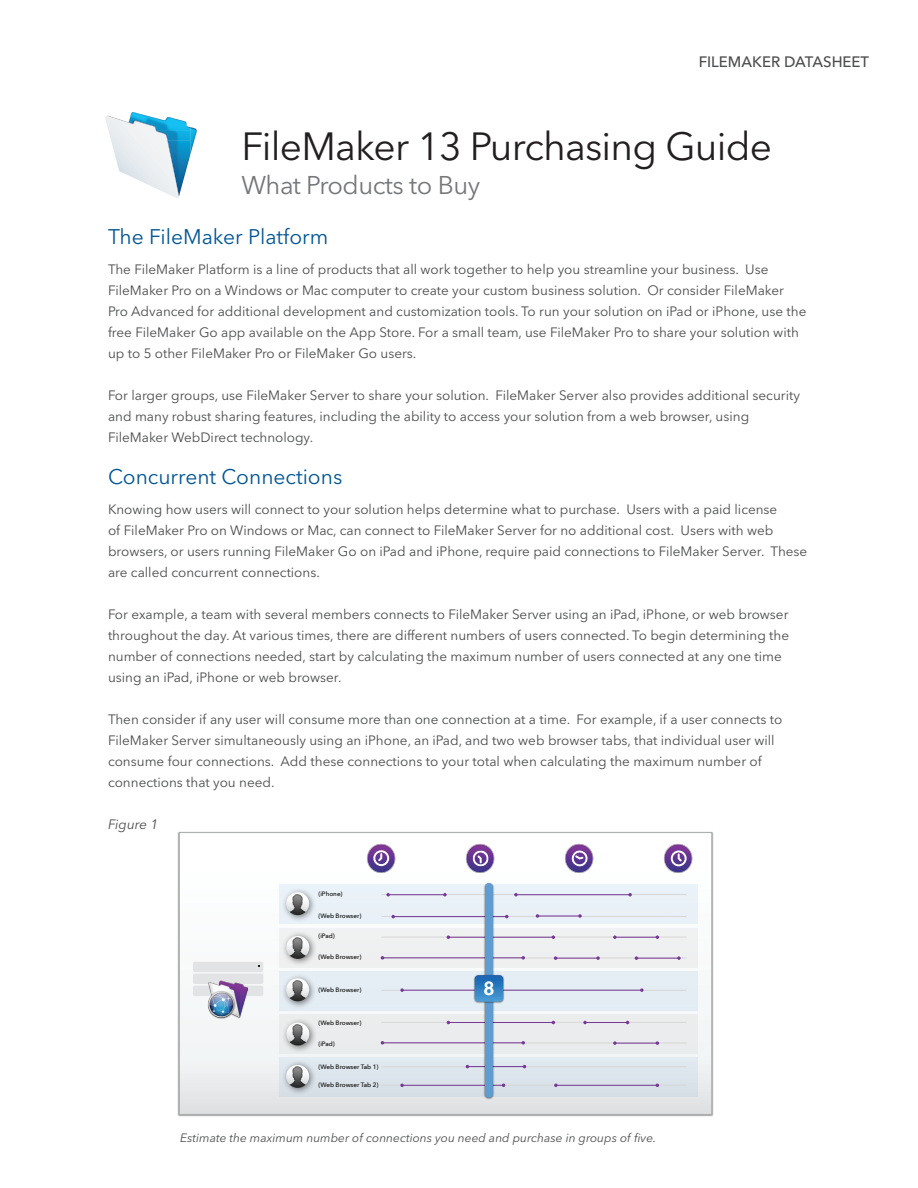
<style>
.page{position:relative;width:918px;height:1188px;background:#fff}
.page>*{position:absolute;margin:0;border:0;box-sizing:border-box;transform-origin:0 0}
.t1{font:39px "Avenir Next LT Pro";letter-spacing:-.02em;color:#231f20}
.t2{font:25.5px "Avenir Next LT Pro";letter-spacing:-.02em;color:#757679}
.t3{font:21px "Avenir Next LT Pro";color:#005595}
.t4{font:700 19.05px "Helvetica";color:#fff}
.t5{font:500 15px "Avenir Next LT Pro";color:#4b4c4d}
.t6{font:13.5px/21px "Avenir Next LT Pro";color:#4b4c4d}
.t7{font:italic 13.5px "Avenir Next LT Pro";color:#4b4c4d}
.t8{font:italic 12px "Avenir Next LT Pro";color:#4b4c4d}
.t9{font:500 6.3px "Avenir Next";color:#040503}
</style>
<div class="page">
<img style="left:190px;top:127px;width:7px;height:28px">
<img style="left:130px;top:112px;width:18px;height:4px">
<svg style="left:105px;top:116px;width:85px;height:83px"></svg>
<svg style="left:177px;top:831px;width:537px;height:286px"></svg>
<p class="t5" style="left:699px;top:53px;width:172px">FILEMAKER DATASHEET</p>
<h1 class="t1" style="left:241px;top:123px;width:532px">FileMaker 13 Purchasing Guide</h1>
<h2 class="t2" style="left:241px;top:170px;width:240px">What Products to Buy</h2>
<h3 class="t3" style="left:108px;top:224px;width:222px">The FileMaker Platform</h3>
<p class="t6" style="left:108px;top:259px;width:700px">The FileMaker Platform is a line of products that all work together to help you streamline your business. Use FileMaker Pro on a Windows or Mac computer to create your custom business solution. Or consider FileMaker Pro Advanced for additional development and customization tools. To run your solution on iPad or iPhone, use the free FileMaker Go app available on the App Store. For a small team, use FileMaker Pro to share your solution with up to 5 other FileMaker Pro or FileMaker Go users.</p>
<p class="t6" style="left:108px;top:385px;width:694px">For larger groups, use FileMaker Server to share your solution. FileMaker Server also provides additional security and many robust sharing features, including the ability to access your solution from a web browser, using<br>FileMaker WebDirect technology.</p>
<h3 class="t3" style="left:108px;top:464px;width:236px">Concurrent Connections</h3>
<p class="t6" style="left:108px;top:499px;width:701px">Knowing how users will connect to your solution helps determine what to purchase. Users with a paid license<br>of FileMaker Pro on Windows or Mac, can connect to FileMaker Server for no additional cost. Users with web browsers, or users running FileMaker Go on iPad and iPhone, require paid connections to FileMaker Server. These are called concurrent connections.</p>
<p class="t6" style="left:108px;top:604px;width:683px">For example, a team with several members connects to FileMaker Server using an iPad, iPhone, or web browser throughout the day. At various times, there are different numbers of users connected. To begin determining the number of connections needed, start by calculating the maximum number of users connected at any one time using an iPad, iPhone or web browser.</p>
<p class="t6" style="left:108px;top:709px;width:676px">Then consider if any user will consume more than one connection at a time. For example, if a user connects to FileMaker Server simultaneously using an iPhone, an iPad, and two web browser tabs, that individual user will consume four connections. Add these connections to your total when calculating the maximum number of connections that you need.</p>
<p class="t7" style="left:108px;top:816px;width:52px">Figure 1</p>
<p class="t9" style="left:318px;top:889px;width:26px">(iPhone)</p>
<p class="t9" style="left:318px;top:910px;width:45px">(Web Browser)</p>
<p class="t9" style="left:318px;top:931px;width:18px">(iPad)</p>
<p class="t9" style="left:318px;top:951px;width:45px">(Web Browser)</p>
<p class="t9" style="left:318px;top:984px;width:45px">(Web Browser)</p>
<p class="t9" style="left:318px;top:1017px;width:45px">(Web Browser)</p>
<p class="t9" style="left:318px;top:1038px;width:18px">(iPad)</p>
<p class="t9" style="left:318px;top:1061px;width:62px">(Web Browser Tab 1)</p>
<p class="t9" style="left:318px;top:1079px;width:62px">(Web Browser Tab 2)</p>
<h3 class="t4" style="left:484px;top:973px;width:12px">8</h3>
<p class="t8" style="left:180px;top:1130px;width:477px">Estimate the maximum number of connections you need and purchase in groups of five.</p>
</div>
